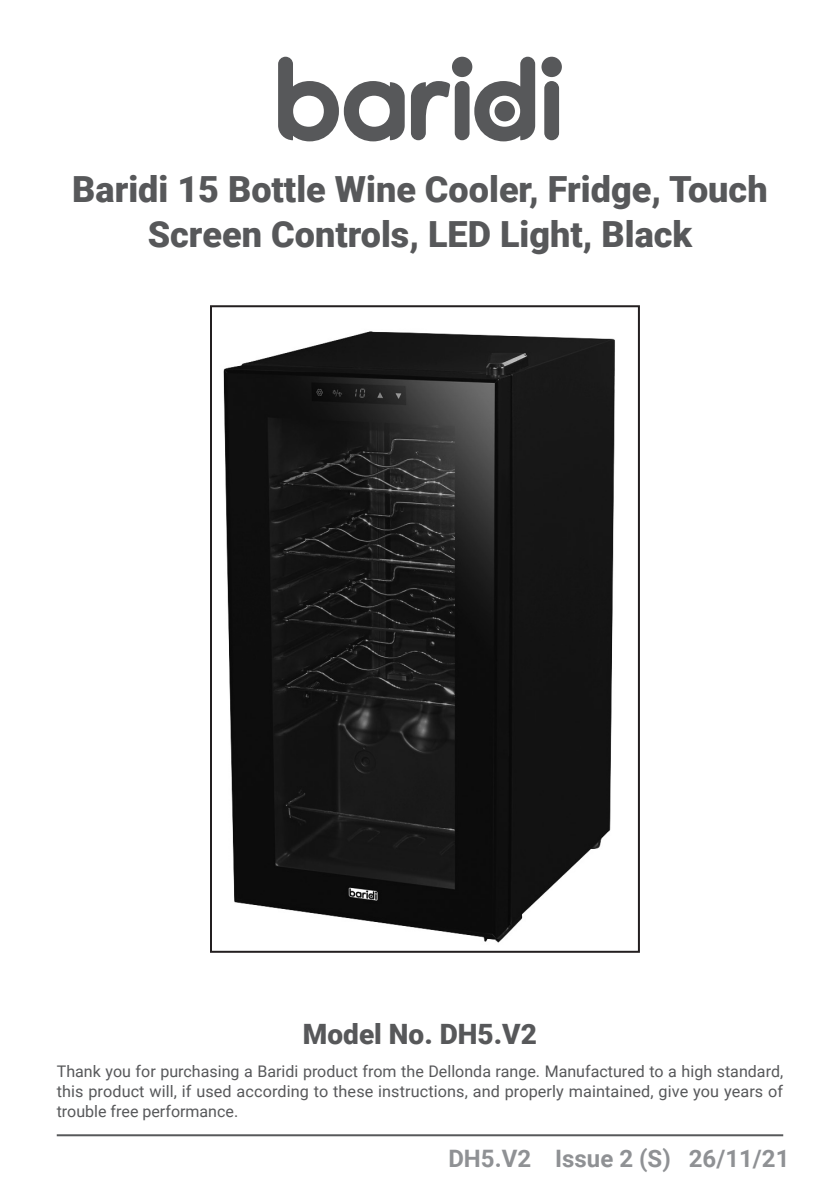
<style>
.page{position:relative;width:840px;height:1191px;background:#fff}
.page>*{position:absolute;margin:0;border:0;box-sizing:border-box;transform-origin:0 0}
.Product_Header__Desc{font:900 36px/45px "Roboto";color:#57585a;text-align:center}
.Model_Number{font:900 28px "Roboto";color:#57585a}
.t1{font:700 24px "Roboto";color:#8f9194}
.Copy__Justified{font:16px/20px "Roboto";letter-spacing:.005em;color:#57585a;text-align:justify}
</style>
<div class="page">
<svg style="left:278px;top:57px;width:126px;height:84px"></svg>
<svg style="left:411px;top:81px;width:39px;height:59px"></svg>
<div style="left:454px;top:81px;width:15px;height:59px;background:#57585a;border-radius:7px"></div>
<svg style="left:474px;top:57px;width:61px;height:84px"></svg>
<div style="left:544px;top:81px;width:14px;height:59px;background:#57585a;border-radius:7px"></div>
<div style="left:451px;top:57px;width:21px;height:20px;background:#57585a;border-radius:50%"></div>
<div style="left:541px;top:57px;width:20px;height:20px;background:#57585a;border-radius:50%"></div>
<div style="left:494px;top:101px;width:20px;height:20px;background:#57585a;border-radius:50%"></div>
<img style="left:223px;top:331px;width:392px;height:612px">
<div style="left:210px;top:305px;width:429px;height:647px;border:2px solid #231f20"></div>
<hr style="left:57px;top:1134px;width:725px;height:2px;background:#57585a">
<p class="Product_Header__Desc" style="left:72px;top:166px;width:696px">Baridi 15 Bottle Wine Cooler, Fridge, Touch<br>Screen Controls, LED Light, Black</p>
<p class="Model_Number" style="left:303px;top:1014px;width:235px">Model No. DH5.V2</p>
<p class="Copy__Justified" style="left:57px;top:1060px;width:727px">Thank you for purchasing a Baridi product from the Dellonda range. Manufactured to a high standard, this product will, if used according to these instructions, and properly maintained, give you years of trouble free performance.</p>
<p class="t1" style="left:448px;top:1141px;width:342px">DH5.V2 Issue 2 (S) 26/11/21</p>
</div>
